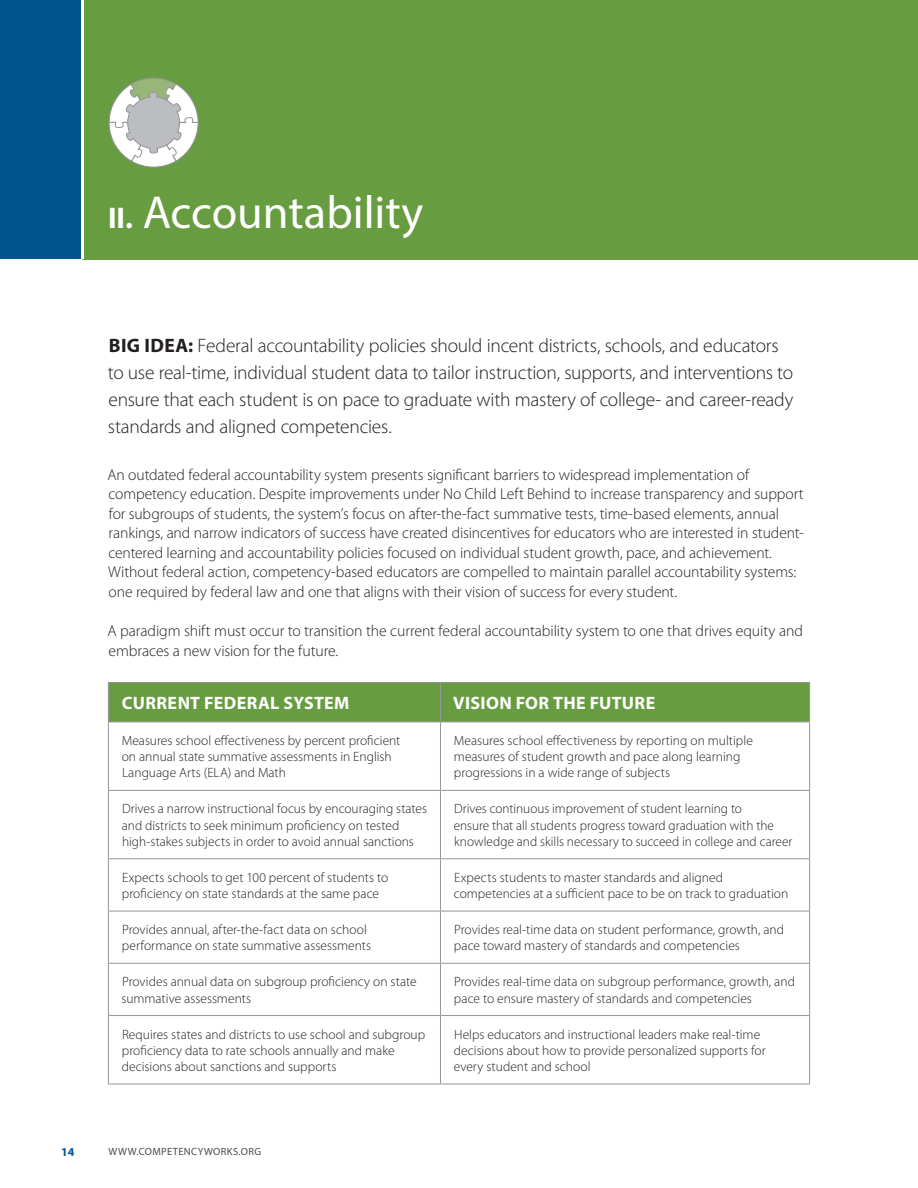
<style>
.page{position:relative;width:918px;height:1188px;background:#fff}
.page>*{position:absolute;margin:0;border:0;box-sizing:border-box;transform-origin:0 0}
.t1{font:46.5px "Myriad Pro";color:#fff}
.t2{font:300 19.5px/27px "Myriad Pro";letter-spacing:-.015em;color:#231f20}
.t3{font:700 18px "Myriad Pro";letter-spacing:.02em;color:#fff}
.t4{font:300 15.75px/19.5px "Myriad Pro";letter-spacing:-.005em;color:#231f20}
.t5{font:300 13.5px/16.2px "Myriad Pro";color:#231f20}
.t6{font:700 12px "Myriad Pro";color:#00538d}
.t7{font:10.5px "Myriad Pro";letter-spacing:.05em;color:#4b4c4d}
.s1{font-weight:700;font-size:30px}
.s2{font-weight:700}
</style>
<div class="page">
<div style="left:0;top:0;width:81px;height:259px;background:#00538d"></div>
<div style="left:82px;top:0;width:836px;height:259px;background:#679c41"></div>
<div style="left:109px;top:683px;width:700px;height:39px;background:#679c41"></div>
<hr style="left:108px;top:682px;width:332px;height:1px;background:#939598">
<hr style="left:108px;top:683px;width:1px;height:39px;background:#939598">
<hr style="left:440px;top:682px;width:370px;height:1px;background:#939598">
<hr style="left:440px;top:683px;width:1px;height:39px;background:#939598">
<hr style="left:809px;top:683px;width:1px;height:39px;background:#939598">
<hr style="left:108px;top:722px;width:332px;height:1px;background:#939598">
<hr style="left:108px;top:722px;width:1px;height:68px;background:#939598">
<hr style="left:440px;top:722px;width:370px;height:1px;background:#939598">
<hr style="left:440px;top:722px;width:1px;height:68px;background:#939598">
<hr style="left:809px;top:722px;width:1px;height:68px;background:#939598">
<hr style="left:108px;top:790px;width:332px;height:1px;background:#939598">
<hr style="left:108px;top:791px;width:1px;height:67px;background:#939598">
<hr style="left:440px;top:790px;width:370px;height:1px;background:#939598">
<hr style="left:440px;top:791px;width:1px;height:67px;background:#939598">
<hr style="left:809px;top:791px;width:1px;height:67px;background:#939598">
<hr style="left:108px;top:858px;width:332px;height:1px;background:#939598">
<hr style="left:108px;top:859px;width:1px;height:52px;background:#939598">
<hr style="left:440px;top:858px;width:370px;height:1px;background:#939598">
<hr style="left:440px;top:859px;width:1px;height:52px;background:#939598">
<hr style="left:809px;top:859px;width:1px;height:52px;background:#939598">
<hr style="left:108px;top:911px;width:332px;height:1px;background:#939598">
<hr style="left:108px;top:911px;width:1px;height:52px;background:#939598">
<hr style="left:440px;top:911px;width:370px;height:1px;background:#939598">
<hr style="left:440px;top:911px;width:1px;height:52px;background:#939598">
<hr style="left:809px;top:911px;width:1px;height:52px;background:#939598">
<hr style="left:108px;top:963px;width:332px;height:1px;background:#939598">
<hr style="left:108px;top:964px;width:1px;height:51px;background:#939598">
<hr style="left:440px;top:963px;width:370px;height:1px;background:#939598">
<hr style="left:440px;top:964px;width:1px;height:51px;background:#939598">
<hr style="left:809px;top:964px;width:1px;height:51px;background:#939598">
<hr style="left:108px;top:1015px;width:332px;height:1px;background:#939598">
<hr style="left:108px;top:1016px;width:1px;height:68px;background:#939598">
<hr style="left:440px;top:1015px;width:370px;height:1px;background:#939598">
<hr style="left:440px;top:1016px;width:1px;height:68px;background:#939598">
<hr style="left:809px;top:1016px;width:1px;height:68px;background:#939598">
<hr style="left:108px;top:1084px;width:332px;height:1px;background:#939598">
<hr style="left:440px;top:1084px;width:370px;height:1px;background:#939598">
<hr style="left:81px;top:0;width:3px;height:259px;background:#fff">
<svg style="left:109px;top:78px;width:90px;height:89px"></svg>
<h1 class="t1" style="left:108px;top:184px;width:317px"><span class="s1">II.</span> ACCOUNTABILITY</h1>
<p class="t2" style="left:108px;top:332px;width:687px"><span class="s2">BIG I DEA:</span> Federal accountability policies should incent districts, schools, and educators to use real-time, individual student data to tailor instruction, supports, and interventions to ensure that each student is on pace to graduate with mastery of college- and career-ready standards and aligned competencies.</p>
<p class="t4" style="left:107px;top:464px;width:698px">An outdated federal accountability system presents significant barriers to widespread implementation of competency education. Despite improvements under No Child Left Behind to increase transparency and support for subgroups of students, the system’s focus on after-the-fact summative tests, time-based elements, annual rankings, and narrow indicators of success have created disincentives for educators who are interested in student&shy;centered learning and accountability policies focused on individual student growth, pace, and achievement.<br>Without federal action, competency-based educators are compelled to maintain parallel accountability systems: one required by federal law and one that aligns with their vision of success for every student.</p>
<p class="t4" style="left:107px;top:621px;width:697px">A paradigm shift must occur to transition the current federal accountability system to one that drives equity and embraces a new vision for the future.</p>
<h3 class="t3" style="left:122px;top:691px;width:229px">CURRENT FEDERAL SYSTEM</h3>
<h3 class="t3" style="left:453px;top:691px;width:204px">VISION FOR THE FUTURE</h3>
<p class="t5" style="left:122px;top:732px;width:280px">Measures school effectiveness by percent proficient on annual state summative assessments in English<br>Language Arts (ELA) and Math</p>
<p class="t5" style="left:454px;top:732px;width:300px">Measures school effectiveness by reporting on multiple measures of student growth and pace along learning progressions in a wide range of subjects</p>
<p class="t5" style="left:122px;top:801px;width:307px">Drives a narrow instructional focus by encouraging states and districts to seek minimum proficiency on tested high-stakes subjects in order to avoid annual sanctions</p>
<p class="t5" style="left:454px;top:801px;width:340px">Drives continuous improvement of student learning to<br>ensure that all students progress toward graduation with the knowledge and skills necessary to succeed in college and career</p>
<p class="t5" style="left:122px;top:869px;width:268px">Expects schools to get 100 percent of students to proficiency on state standards at the same pace</p>
<p class="t5" style="left:454px;top:869px;width:336px">Expects students to master standards and aligned competencies at a sufficient pace to be on track to graduation</p>
<p class="t5" style="left:122px;top:921px;width:251px">Provides annual, after-the-fact data on school performance on state summative assessments</p>
<p class="t5" style="left:454px;top:921px;width:332px">Provides real-time data on student performance, growth, and pace toward mastery of standards and competencies</p>
<p class="t5" style="left:121px;top:974px;width:297px">Provides annual data on subgroup proficiency on state summative assessments</p>
<p class="t5" style="left:454px;top:974px;width:343px">Provides real-time data on subgroup performance, growth, and pace to ensure mastery of standards and competencies</p>
<p class="t5" style="left:122px;top:1026px;width:305px">Requires states and districts to use school and subgroup proficiency data to rate schools annually and make decisions about sanctions and supports</p>
<p class="t5" style="left:454px;top:1026px;width:314px">Helps educators and instructional leaders make real-time decisions about how to provide personalized supports for every student and school</p>
<p class="t6" style="left:61px;top:1144px;width:15px">14</p>
<p class="t7" style="left:109px;top:1145px;width:11px">WWW</p>
<p class="t7" style="left:137px;top:1145px;width:24px">.COMPETEN</p>
<p class="t7" style="left:191px;top:1145px;width:72px">CYWOR KS.ORG</p>
</div>
